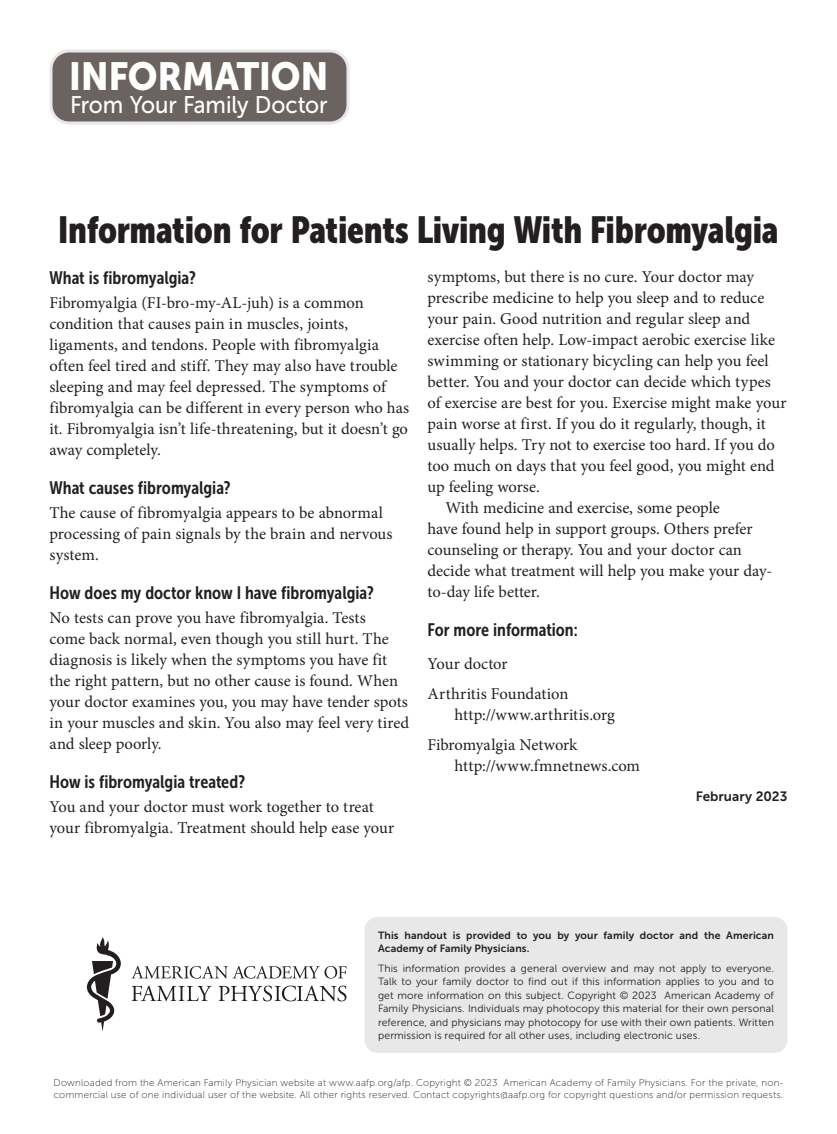
<style>
.page{position:relative;width:837px;height:1134px;background:#fff}
.page>*{position:absolute;margin:0;border:0;box-sizing:border-box;transform-origin:0 0}
.t1{font:39px "Museo Sans 900";letter-spacing:-.01em;color:#fff;scale:.93 1}
.article_title{font:37.5px "Museo Sans Cond 900";letter-spacing:-.01em;color:#231f20}
.t2{font:24px "Museo Sans 500";letter-spacing:-.005em;color:#fff;scale:.93 1}
.head1{font:18px "Museo Sans Cond 700";color:#231f20}
.body_noindent{font:16.5px/21px "Minion Pro";color:#231f20}
.body_text{font:16.5px/21px "Minion Pro";letter-spacing:-.005em;color:#231f20}
.web_big{font:16.5px/21px "Minion Pro";letter-spacing:.005em;color:#231f20}
.Date{font:13.5px "Museo Sans 700";letter-spacing:.005em;color:#231f20}
.t3{font:13.5px "Museo Sans 300";letter-spacing:.005em;color:#231f20}
.blurb{font:10.5px/13.5px "Museo Sans 300";letter-spacing:.01em;color:#231f20;text-align:justify}
.blurb-2{font:10.5px/13.5px "Museo Sans 700";letter-spacing:.01em;color:#231f20}
.t4{font:9.75px/11.7px "Museo Sans 100";letter-spacing:.02em;color:#231f20}
.s1{font-family:"Museo Sans 700"}
</style>
<div class="page">
<div style="left:51px;top:51px;width:297px;height:72px;background:#6b6360;border-radius:18px"></div>
<div style="left:50px;top:50px;width:300px;height:74px;border:3px solid #e9e8e8;border-radius:18px"></div>
<svg style="left:131px;top:966px;width:215px;height:13px"></svg>
<svg style="left:132px;top:986px;width:80px;height:15px"></svg>
<svg style="left:219px;top:986px;width:128px;height:15px"></svg>
<svg style="left:87px;top:937px;width:34px;height:95px"></svg>
<div style="left:364px;top:917px;width:424px;height:136px;background:#e9e8e8;border-radius:14px"></div>
<h1 class="t1" style="left:69px;top:54px;width:281px">INFORMATION</h1>
<h3 class="t2" style="left:70px;top:92px;width:278px">From Your Family Doctor</h3>
<p class="article_title" style="left:58px;top:209px;width:722px">Information for Patients Living With Fibromyalgia</p>
<p class="head1" style="left:50px;top:268px;width:148px">What is fibromyalgia?</p>
<p class="body_noindent" style="left:50px;top:292px;width:361px">Fibromyalgia (FI-bro-my-AL-juh) is a common condition that causes pain in muscles, joints, ligaments, and tendons. People with fibromyalgia often feel tired and stiff. They may also have trouble sleeping and may feel depressed. The symptoms of fibromyalgia can be different in every person who has it. Fibromyalgia isn’t life-threatening, but it doesn’t go away completely.</p>
<p class="head1" style="left:50px;top:478px;width:183px">What causes fibromyalgia?</p>
<p class="body_noindent" style="left:50px;top:502px;width:345px">The cause of fibromyalgia appears to be abnormal processing of pain signals by the brain and nervous system.</p>
<p class="head1" style="left:50px;top:583px;width:326px">How does my doctor know I have fibromyalgia?</p>
<p class="body_noindent" style="left:50px;top:607px;width:361px">No tests can prove you have fibromyalgia. Tests<br>come back normal, even though you still hurt. The diagnosis is likely when the symptoms you have fit the right pattern, but no other cause is found. When your doctor examines you, you may have tender spots in your muscles and skin. You also may feel very tired and sleep poorly.</p>
<p class="head1" style="left:50px;top:772px;width:197px">How is fibromyalgia treated?</p>
<p class="body_noindent" style="left:50px;top:796px;width:346px">You and your doctor must work together to treat your fibromyalgia. Treatment should help ease your</p>
<p class="body_noindent" style="left:428px;top:267px;width:361px">symptoms, but there is no cure. Your doctor may prescribe medicine to help you sleep and to reduce your pain. Good nutrition and regular sleep and exercise often help. Low-impact aerobic exercise like swimming or stationary bicycling can help you feel better. You and your doctor can decide which types of exercise are best for you. Exercise might make your pain worse at first. If you do it regularly, though, it usually helps. Try not to exercise too hard. If you do too much on days that you feel good, you might end up feeling worse.</p>
<p class="body_text" style="left:428px;top:498px;width:347px;text-indent:18px">With medicine and exercise, some people<br>have found help in support groups. Others prefer counseling or therapy. You and your doctor can decide what treatment will help you make your day&shy;to-day life better.</p>
<p class="head1" style="left:428px;top:620px;width:152px">For more information:</p>
<p class="web_big" style="left:428px;top:654px;width:82px">Your doctor</p>
<p class="web_big" style="left:454px;top:684px;width:162px;text-indent:-27px">Arthritis Foundation http://www.arthritis.org</p>
<p class="web_big" style="left:454px;top:735px;width:187px;text-indent:-27px">Fibromyalgia Network http://www.fmnetnews.com</p>
<p class="Date" style="left:696px;top:789px;width:93px">February 2023</p>
<p class="blurb-2" style="left:378px;top:928px;width:398px">This handout is provided to you by your family doctor and the American<br>Academy of Family Physicians.</p>
<p class="blurb" style="left:378px;top:961px;width:398px">This information provides a general overview and may not apply to everyone.<br>Talk to your family doctor to find out if this information applies to you and to get more information on this subject. Copyright © 2023 American Academy of Family Physicians. Individuals may photocopy this material for their own personal reference, and physicians may photocopy for use with their own patients. Written permission is required for all other uses, including electronic uses.</p>
<p class="t4" style="left:54px;top:1077px;width:731px">Downloaded from the American Family Physician website at www.aafp.org/afp. Copyright © 2023 American Academy of Family Physicians. For the private, non&shy;commercial use of one individual user of the website. All other rights reserved. Contact copyrights@aafp.org for copyright questions and/or permission requests.</p>
<p class="t3" style="left:718px;top:1079px;width:71px">Page <span class="s1">1</span> of <span class="s1">1</span></p>
</div>
